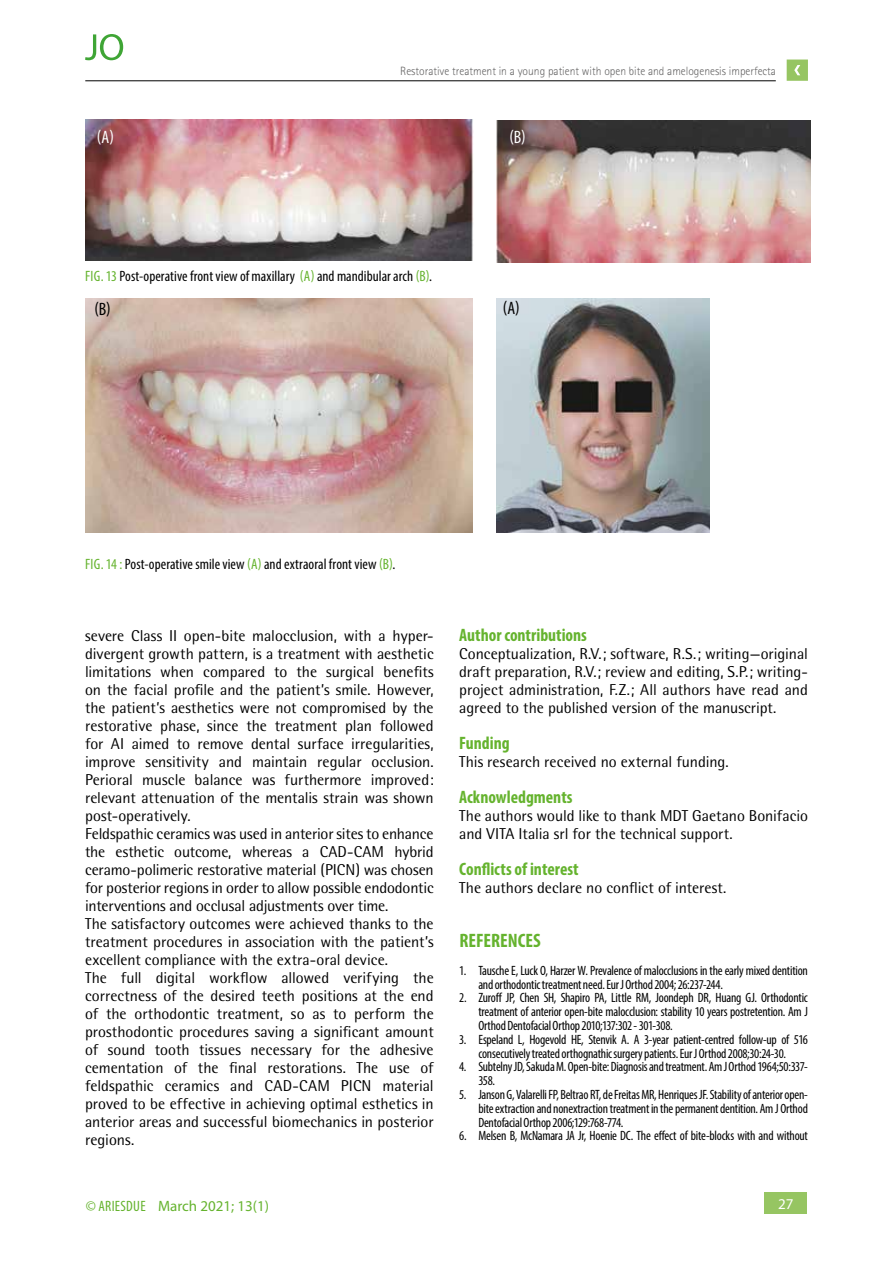
<style>
.page{position:relative;width:893px;height:1263px;background:#fff}
.page>*{position:absolute;margin:0;border:0;box-sizing:border-box;transform-origin:0 0}
.t1{font:700 condensed 19.5px "Myriad Pro";color:#65b32e}
.t2{font:700 condensed 18px "Myriad Pro";color:#65b32e}
.t3{font:condensed 18px "Myriad Pro";color:#000}
.t4{font:condensed 18px "Myriad Pro";color:#fff}
.t5{font:15.75px/18px "Rotis Semi Sans";color:#000}
.t6{font:condensed 15px "Myriad Pro";letter-spacing:.005em;color:#000}
.t7{font:15px "Myriad Pro";color:#65b32e}
.t8{font:15px "Myriad Pro";color:#fff}
.t9{font:condensed 13.5px/13.8px "Myriad Pro";letter-spacing:-.02em;color:#000}
.t10{font:300 12px "Rotis Sans Serif";color:#646363;scale:.96 1}
.s1{color:#65b32e}
.s2{font-stretch:condensed}
</style>
<div class="page">
<div style="left:765px;top:1193px;width:42px;height:21px;background:#96c562"></div>
<svg style="left:787px;top:60px;width:21px;height:21px"></svg>
<hr style="left:85px;top:81px;width:691px;height:1px;background:#000">
<svg style="left:85px;top:34px;width:38px;height:26px"></svg>
<img style="left:86px;top:299px;width:387px;height:233px">
<img style="left:497px;top:121px;width:313px;height:141px">
<img style="left:85px;top:119px;width:388px;height:142px">
<img style="left:497px;top:299px;width:213px;height:233px">
<p class="t10" style="left:400px;top:64px;width:393px">Restorative treatment in a young patient with open bite and amelogenesis imperfecta</p>
<p class="t4" style="left:97px;top:126px;width:19px">(A)</p>
<p class="t4" style="left:509px;top:126px;width:18px">(B)</p>
<p class="t6" style="left:85px;top:267px;width:348px"><span class="s1">FIG. 13</span> Post-operative front view of maxillary <span class="s1">(A)</span> and mandibular arch <span class="s1">(B)</span>.</p>
<p class="t3" style="left:94px;top:299px;width:18px">(B)</p>
<p class="t3" style="left:503px;top:297px;width:19px">(A)</p>
<p class="t6" style="left:85px;top:555px;width:312px"><span class="s1">FIG. 14 :</span> Post-operative smile view <span class="s1">(A)</span> and extraoral front view <span class="s1">(B)</span>.</p>
<p class="t5" style="left:85px;top:627px;width:350px">severe Class II open-bite malocclusion, with a hyper&shy;divergent growth pattern, is a treatment with aesthetic limitations when compared to the surgical benefits on the facial profile and the patient’s smile. However, the patient’s aesthetics were not compromised by the restorative phase, since the treatment plan followed for AI aimed to remove dental surface irregularities, improve sensitivity and maintain regular occlusion.<br>Perioral muscle balance was furthermore improved: relevant attenuation of the mentalis strain was shown post-operatively.<br>Feldspathic ceramics was used in anterior sites to enhance the esthetic outcome, whereas a CAD-CAM hybrid ceramo-polimeric restorative material (PICN) was chosen for posterior regions in order to allow possible endodontic interventions and occlusal adjustments over time.<br>The satisfactory outcomes were achieved thanks to the treatment procedures in association with the patient’s excellent compliance with the extra-oral device.<br>The full digital workflow allowed verifying the correctness of the desired teeth positions at the end of the orthodontic treatment, so as to perform the prosthodontic procedures saving a significant amount of sound tooth tissues necessary for the adhesive cementation of the final restorations. The use of feldspathic ceramics and CAD-CAM PICN material proved to be effective in achieving optimal esthetics in anterior areas and successful biomechanics in posterior regions.</p>
<p class="t2" style="left:459px;top:624px;width:129px">Author contributions</p>
<p class="t5" style="left:459px;top:645px;width:350px;text-align:justify">Conceptualization, R.V.; software, R.S.; writing—original draft preparation, R.V.; review and editing, S.P.; writing&shy;project administration, F.Z.; All authors have read and agreed to the published version of the manuscript.</p>
<p class="t2" style="left:459px;top:732px;width:52px">Funding</p>
<p class="t5" style="left:459px;top:753px;width:271px">This research received no external funding.</p>
<p class="t2" style="left:459px;top:786px;width:115px">Acknowledgments</p>
<p class="t5" style="left:459px;top:807px;width:350px">The authors would like to thank MDT Gaetano Bonifacio and VITA Italia srl for the technical support.</p>
<p class="t2" style="left:459px;top:858px;width:121px">Conflicts of interest</p>
<p class="t5" style="left:459px;top:879px;width:269px">The authors declare no conflict of interest.</p>
<p class="t1" style="left:459px;top:928px;width:83px">REFERENCES</p>
<p class="t9" style="left:478px;top:963px;width:331px;text-indent:-19px">1. Tausche E, Luck O, Harzer W. Prevalence of malocclusions in the early mixed dentition and orthodontic treatment need. Eur J Orthod 2004; 26:237-244.</p>
<p class="t9" style="left:478px;top:991px;width:331px;text-align:justify;text-indent:-19px">2. Zuroff JP, Chen SH, Shapiro PA, Little RM, Joondeph DR, Huang GJ. Orthodontic treatment of anterior open-bite malocclusion: stability 10 years postretention. Am J Orthod Dentofacial Orthop 2010;137:302 - 301-308.</p>
<p class="t9" style="left:459px;top:1032px;width:350px;text-align:center">3. Espeland L, Hogevold HE, Stenvik A. A 3-year patient-centred follow-up of 516 consecutively treated orthognathic surgery patients. Eur J Orthod 2008;30:24-30.</p>
<p class="t9" style="left:478px;top:1060px;width:331px;text-indent:-19px">4. Subtelny JD, Sakuda M. Open-bite: Diagnosis and treatment. Am J Orthod 1964;50:337-<br>358.</p>
<p class="t9" style="left:478px;top:1087px;width:331px;text-align:justify;text-indent:-19px">5. Janson G, Valarelli FP, Beltrao RT, de Freitas MR, Henriques JF. Stability of anterior open&shy;bite extraction and nonextraction treatment in the permanent dentition. Am J Orthod Dentofacial Orthop 2006;129:768-774.</p>
<p class="t9" style="left:459px;top:1129px;width:350px">6. Melsen B, McNamara JA Jr, Hoenie DC. The effect of bite-blocks with and without</p>
<p class="t7" style="left:86px;top:1196px;width:185px"><span class="s2">© ARIESDUE</span> March 2021; 13(1)</p>
<p class="t8" style="left:778px;top:1195px;width:17px">27</p>
</div>
